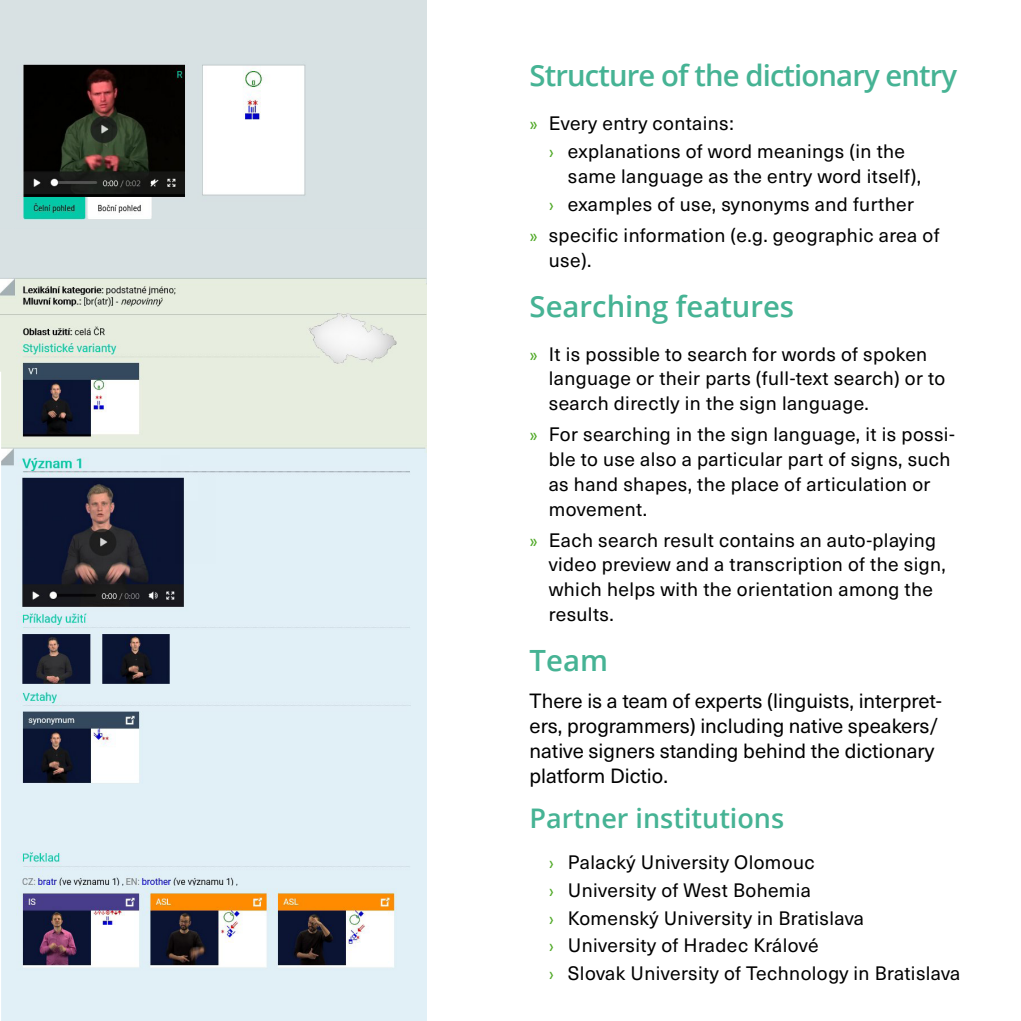
<style>
.page{position:relative;width:1021px;height:1021px;background:#fff}
.page>*{position:absolute;margin:0;border:0;box-sizing:border-box;transform-origin:0 0}
.Nadpis_2_vlevo{font:600 29.25px "Open Sans";letter-spacing:-.03em;color:#46b394}
.Nadpis_2_vlevo-2{font:600 29.25px "Open Sans";color:#46b394}
.Nadpis_3{font:600 27px "Open Sans";color:#46b394}
.odstavec_1{font:20.25px/24.8px "Neue Haas Unica Pro";color:#000}
.t1{font:19.12px/24.8px "Neue Haas Unica Pro";letter-spacing:.02em;color:#000}
.s1{font-size:18px;color:#53aa2b}
</style>
<div class="page">
<div style="left:0;top:789px;width:426px;height:231px;background:#e1f0f7"></div>
<div style="left:0;top:0;width:426px;height:277px;background:#d8e1e3"></div>
<img style="left:16px;top:64px;width:290px;height:156px">
<img style="left:0;top:277px;width:426px;height:512px">
<img style="left:18px;top:852px;width:392px;height:116px">
<hr style="left:0;top:372px;width:1px;height:648px;background:#fff">
<h2 class="Nadpis_2_vlevo" style="left:529px;top:55px;width:429px">Structure of the dictionary entry</h2>
<p class="t1" style="left:529px;top:111px;width:206px"><span class="s1">»</span> Every entry contains:</p>
<p class="t1" style="left:568px;top:139px;width:355px;text-indent:-19px"><span class="s1">›</span> explanations of word meanings (in the same language as the entry word itself),</p>
<p class="t1" style="left:549px;top:192px;width:367px"><span class="s1">›</span> examples of use, synonyms and further</p>
<p class="t1" style="left:549px;top:223px;width:392px;text-indent:-19px"><span class="s1">»</span> specific information (e.g. geographic area of use).</p>
<h2 class="Nadpis_2_vlevo-2" style="left:529px;top:286px;width:266px">Searching features</h2>
<p class="t1" style="left:549px;top:342px;width:398px;text-indent:-19px"><span class="s1">»</span> It is possible to search for words of spoken language or their parts (full-text search) or to search directly in the sign language.</p>
<p class="t1" style="left:549px;top:422px;width:407px;text-indent:-19px"><span class="s1">»</span> For searching in the sign language, it is possi&shy;ble to use also a particular part of signs, such as hand shapes, the place of articulation or movement.</p>
<p class="t1" style="left:549px;top:528px;width:398px;text-indent:-19px"><span class="s1">»</span> Each search result contains an auto-playing video preview and a transcription of the sign, which helps with the orientation among the results.</p>
<h2 class="Nadpis_2_vlevo" style="left:529px;top:640px;width:80px">Team</h2>
<p class="odstavec_1" style="left:529px;top:689px;width:414px">There is a team of experts (linguists, interpret&shy;ers, programmers) including native speakers/ native signers standing behind the dictionary platform Dictio.</p>
<h3 class="Nadpis_3" style="left:529px;top:799px;width:256px">Partner institutions</h3>
<p class="t1" style="left:549px;top:849px;width:267px"><span class="s1">›</span> Palacký University Olomouc</p>
<p class="t1" style="left:549px;top:877px;width:264px"><span class="s1">›</span> University of West Bohemia</p>
<p class="t1" style="left:549px;top:905px;width:317px"><span class="s1">›</span> Komenský University in Bratislava</p>
<p class="t1" style="left:549px;top:933px;width:271px"><span class="s1">›</span> University of Hradec Králové</p>
<p class="t1" style="left:549px;top:961px;width:413px"><span class="s1">›</span> Slovak University of Technology in Bratislava</p>
</div>
